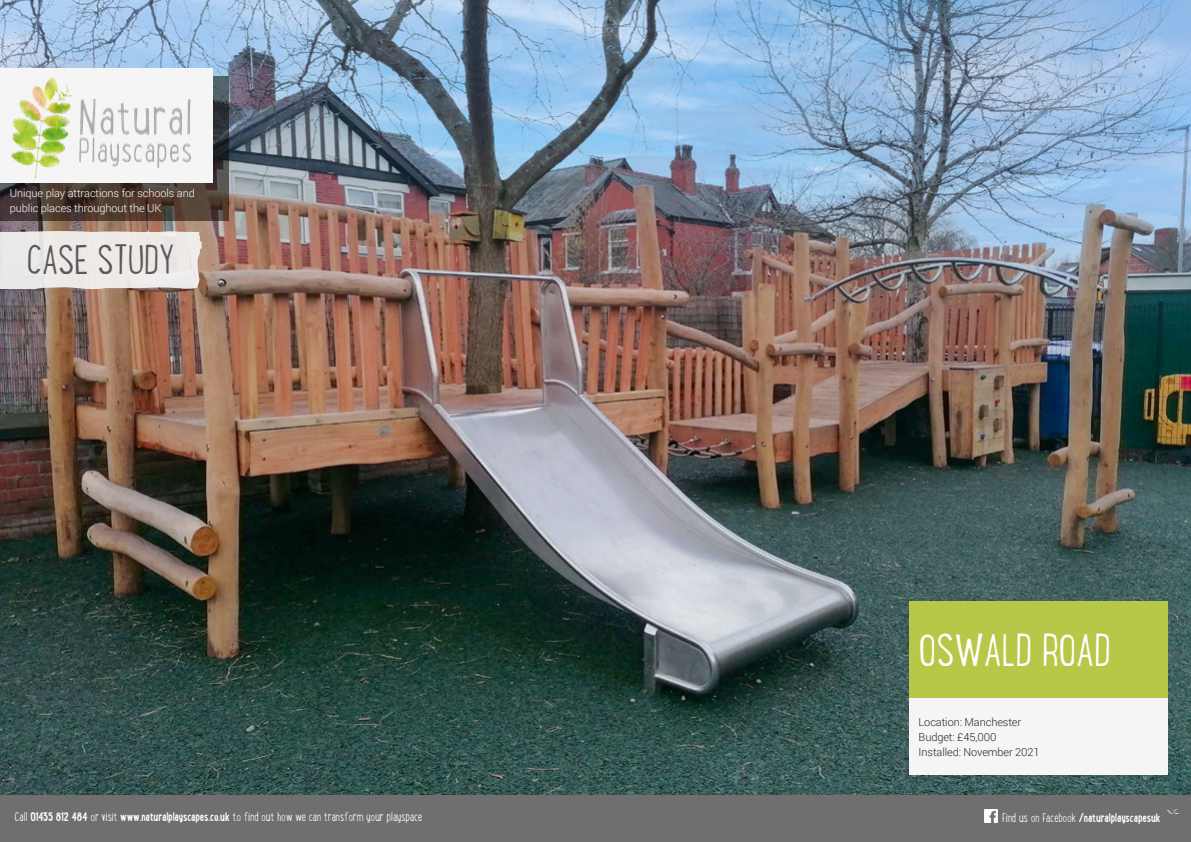
<style>
.page{position:relative;width:1191px;height:842px;background:#fff}
.page>*{position:absolute;margin:0;border:0;box-sizing:border-box;transform-origin:0 0}
.t1{font:300 40px "Lunch Box W01";letter-spacing:-.03em;color:#fff}
.t2{font:300 36px "Lunch Box W01";letter-spacing:-.03em;color:#5a5859}
.t3{font:300 11px "Lunch Box W01";letter-spacing:-.025em;color:#fff}
.t4{font:300 11px/15px "Roboto";letter-spacing:-.01em;color:#fff}
.t5{font:300 11px/15px "Roboto";letter-spacing:-.01em;color:#262626}
.t6{font:700 11px "Lunch Box W01";letter-spacing:-.025em;color:#fff}
.s1{font-weight:700}
.s2{font-weight:300}
</style>
<div class="page">
<img style="left:0;top:0;width:1191px;height:795px">
<svg style="left:0;top:77px;width:229px;height:144px;background:#473a33"></svg>
<div style="left:0;top:68px;width:213px;height:115px;background:#f5f5f5"></div>
<img style="left:11px;top:77px;width:180px;height:102px">
<div style="left:909px;top:698px;width:258px;height:77px;background:#f5f5f5"></div>
<div style="left:909px;top:601px;width:258px;height:97px;background:#b7c849"></div>
<svg style="left:0;top:231px;width:202px;height:58px;background:#e9e5e3"></svg>
<div style="left:581px;top:795px;width:610px;height:47px;background:#706e6f"></div>
<svg style="left:1167px;top:809px;width:11px;height:5px"></svg>
<svg style="left:984px;top:809px;width:13px;height:13px"></svg>
<div style="left:0;top:795px;width:609px;height:47px;background:#706e6f"></div>
<p class="t4" style="left:10px;top:185px;width:186px">Unique play attractions for schools and public places throughout the UK</p>
<h2 class="t2" style="left:26px;top:237px;width:150px">CASE STUDY</h2>
<p class="t3" style="left:15px;top:810px;width:409px">Call <span class="s1">01435 812 484</span> or visit <span class="s1">www.naturalplayscapes.co.uk</span> to find out how we can transform your playspace</p>
<h1 class="t1" style="left:918px;top:624px;width:194px">OSWALD ROAD</h1>
<p class="t5" style="left:918px;top:714px;width:123px">Location: Manchester<br>Budget: £45,000<br>Installed: November 2021</p>
<p class="t6" style="left:1002px;top:810px;width:160px"><span class="s2">Find us on Facebook</span> /naturalplayscapesuk</p>
</div>
